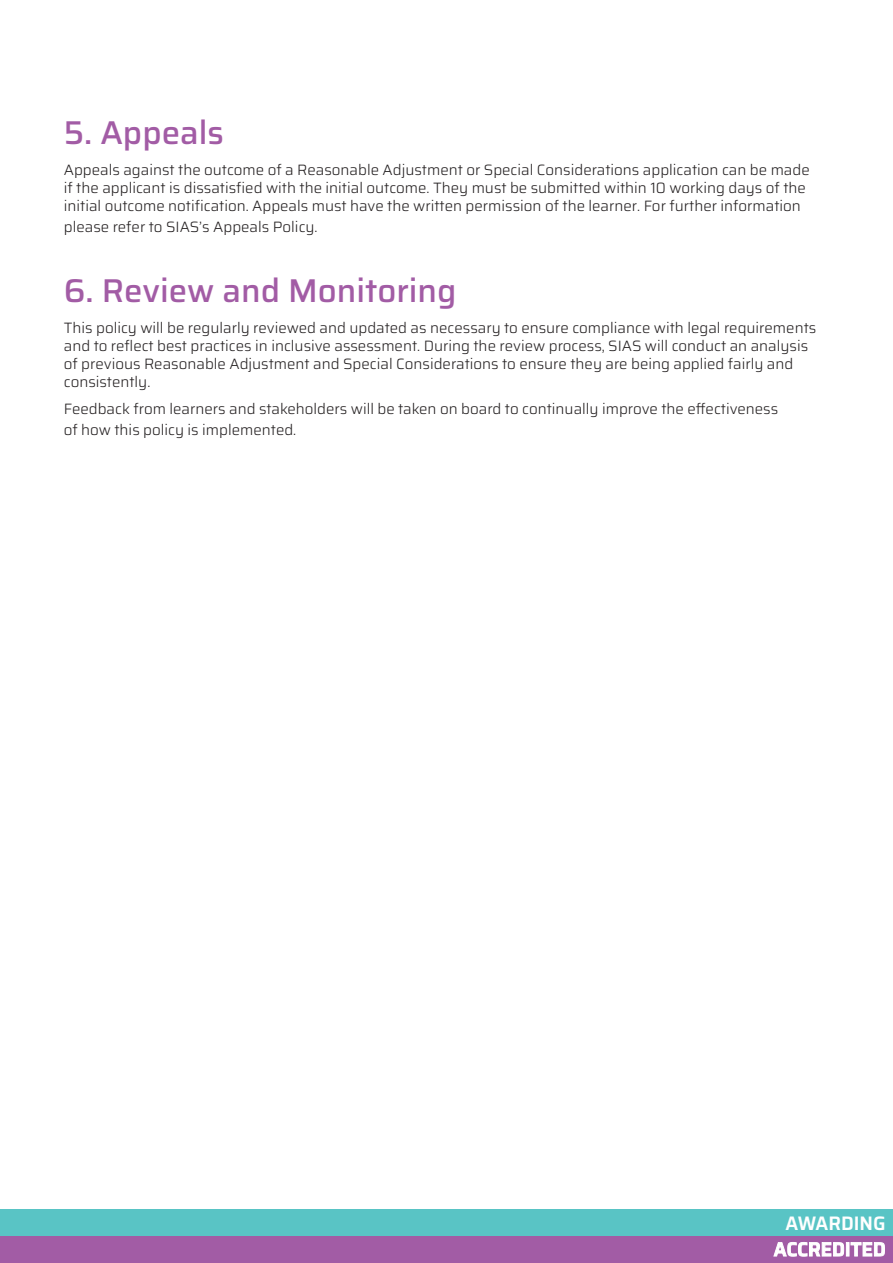
<style>
.page{position:relative;width:893px;height:1263px;background:#fff}
.page>*{position:absolute;margin:0;border:0;box-sizing:border-box;transform-origin:0 0}
.t1{font:500 33px "Saira";color:#a25ca5}
.t2{font:600 19.5px/26.4px "Saira";color:#fff;text-align:right;scale:.96 1}
.t3{font:300 15px/18px "Saira";color:#231f20}
</style>
<div class="page">
<div style="left:0;top:1209px;width:893px;height:27px;background:#59c4c5"></div>
<div style="left:0;top:1236px;width:893px;height:26px;background:#a25ca5"></div>
<p class="t1" style="left:64px;top:105px;width:162px">5. Appeals</p>
<p class="t3" style="left:64px;top:160px;width:747px">Appeals against the outcome of a Reasonable Adjustment or Special Considerations application can be made if the applicant is dissatisfied with the initial outcome. They must be submitted within 10 working days of the initial outcome notification. Appeals must have the written permission of the learner. For further information</p>
<p class="t3" style="left:64px;top:218px;width:255px">please refer to SIAS’s Appeals Policy.</p>
<p class="t1" style="left:64px;top:264px;width:394px">6. Review and Monitoring</p>
<p class="t3" style="left:64px;top:318px;width:754px">This policy will be regularly reviewed and updated as necessary to ensure compliance with legal requirements and to reflect best practices in inclusive assessment. During the review process, SIAS will conduct an analysis of previous Reasonable Adjustment and Special Considerations to ensure they are being applied fairly and consistently.</p>
<p class="t3" style="left:64px;top:397px;width:716px;line-height:21.6px">Feedback from learners and stakeholders will be taken on board to continually improve the effectiveness of how this policy is implemented.</p>
<p class="t2" style="left:774px;top:1209px;width:118px">AWARDING<br>ACCREDITED</p>
</div>
